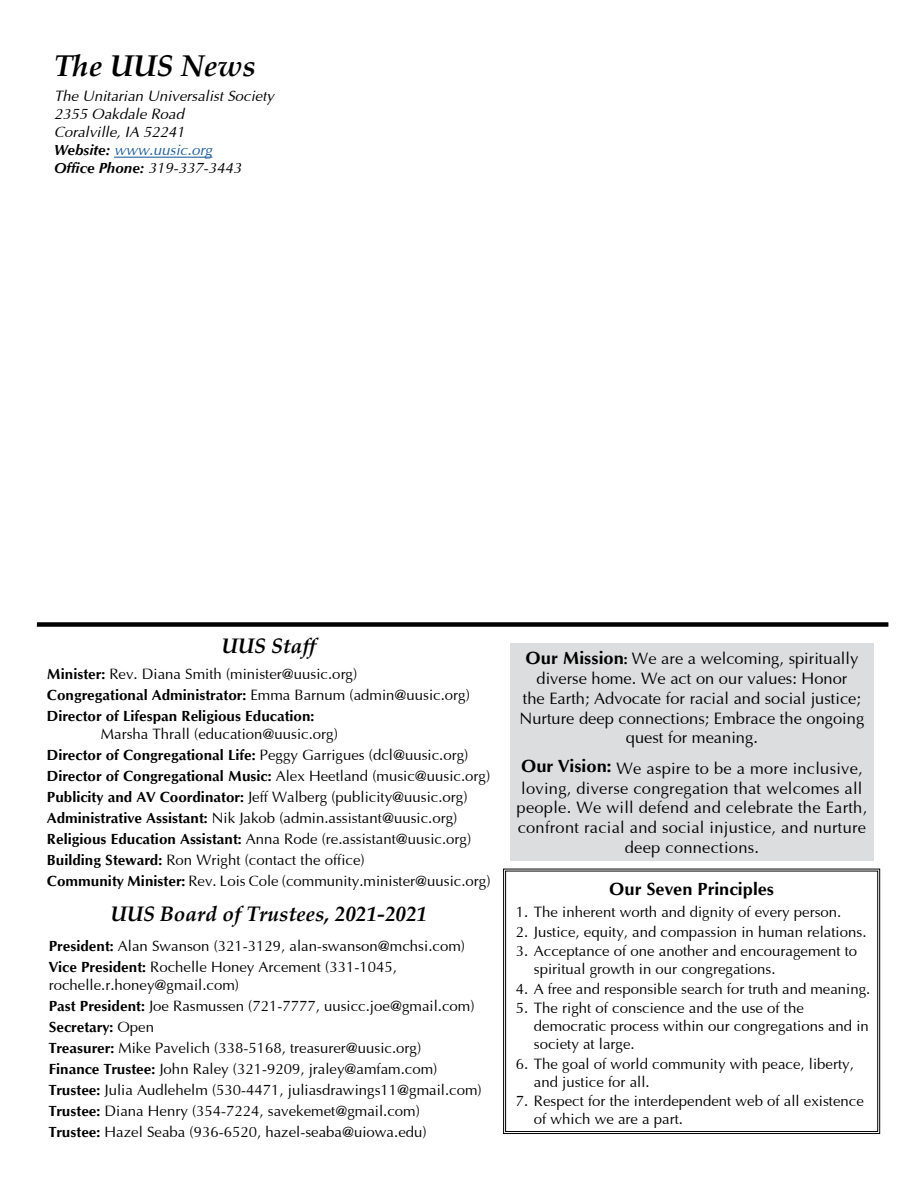
<style>
.page{position:relative;width:918px;height:1188px;background:#fff}
.page>*{position:absolute;margin:0;border:0;box-sizing:border-box;transform-origin:0 0}
.t1{font:italic 700 30px "Palatino Linotype";color:#000}
.t2{font:italic 700 21px "Palatino Linotype";color:#000}
.t3{font:700 18px "Optimum";color:#000}
.t4{font:16.5px/19.8px "Optimum";letter-spacing:.015em;color:#000;text-align:center}
.t5{font:15px/21px "Optimum";color:#000}
.t6{font:700 15px/21px "Optimum";color:#000}
.t7{font:italic 15px/18px "Optimum";color:#000}
.s1{font-weight:700}
.s2{color:#215e9e}
.s3{font-weight:400}
.s4{font-weight:700;font-size:18px}
.s5{font-weight:700;font-size:15px}
</style>
<div class="page">
<div style="left:37px;top:622px;width:851px;height:5px;background:#000"></div>
<div style="left:510px;top:750px;width:364px;height:111px;background:#dcddde"></div>
<div style="left:510px;top:643px;width:364px;height:107px;background:#dcddde"></div>
<svg style="left:503px;top:868px;width:378px;height:266px"></svg>
<div style="left:505px;top:871px;width:373px;height:261px;border:1px solid #000"></div>
<hr style="left:114px;top:157px;width:98px;height:1px;background:#215e9e">
<h1 class="t1" style="left:54px;top:44px;width:203px">The UUS News</h1>
<p class="t7" style="left:54px;top:87px;width:222px">The Unitarian Universalist Society<br>2355 Oakdale Road<br>Coralville, IA 52241<br><span class="s1">Website:</span> <span class="s2">www.uusic.org<br></span><span class="s1">Office Phone:</span> 319-337-3443</p>
<h2 class="t2" style="left:221px;top:631px;width:101px">UUS Staff</h2>
<p class="t6" style="left:47px;top:663px;width:425px">Minister: <span class="s3">Rev. Diana Smith (minister@uusic.org)<br></span>Congregational Administrator: <span class="s3">Emma Barnum (admin@uusic.org)<br></span>Director of Lifespan Religious Education:</p>
<p class="t5" style="left:47px;top:723px;width:445px;text-indent:54px">Marsha Thrall (education@uusic.org)<br><span class="s1">Director of Congregational Life:</span> Peggy Garrigues (dcl@uusic.org)<br><span class="s1">Director of Congregational Music:</span> Alex Heetland (music@uusic.org)<br><span class="s1">Publicity and AV Coordinator:</span> Jeff Walberg (publicity@uusic.org)<br><span class="s1">Administrative Assistant:</span> Nik Jakob (admin.assistant@uusic.org)<br><span class="s1">Religious Education Assistant:</span> Anna Rode (re.assistant@uusic.org)<br><span class="s1">Building Steward:</span> Ron Wright (contact the office)<br><span class="s1">Community Minister:</span> Rev. Lois Cole (community.minister@uusic.org)</p>
<h2 class="t2" style="left:110px;top:899px;width:318px">UUS Board of Trustees, 2021-2021</h2>
<p class="t5" style="left:49px;top:936px;width:418px"><span class="s1">President:</span> Alan Swanson (321-3129, alan-swanson@mchsi.com)<br><span class="s1">Vice President:</span> Rochelle Honey Arcement (331-1045,</p>
<p class="t5" style="left:49px;top:975px;width:434px">rochelle.r.honey@gmail.com)<br><span class="s1">Past President:</span> Joe Rasmussen (721-7777, uusicc.joe@gmail.com)<br><span class="s1">Secretary:</span> Open<br><span class="s1">Treasurer:</span> Mike Pavelich (338-5168, treasurer@uusic.org)<br><span class="s1">Finance Trustee:</span> John Raley (321-9209, jraley@amfam.com)<br><span class="s1">Trustee:</span> Julia Audlehelm (530-4471, juliasdrawings11@gmail.com)<br><span class="s1">Trustee:</span> Diana Henry (354-7224, savekemet@gmail.com)<br><span class="s1">Trustee:</span> Hazel Seaba (936-6520, hazel-seaba@uiowa.edu)</p>
<p class="t4" style="left:520px;top:649px;width:346px"><span class="s4">Our Mission</span><span class="s5">:</span> We are a welcoming, spiritually diverse home. We act on our values: Honor<br>the Earth; Advocate for racial and social justice; Nurture deep connections; Embrace the ongoing quest for meaning.</p>
<p class="t4" style="left:517px;top:758px;width:352px"><span class="s4">Our Vision:</span> We aspire to be a more inclusive, loving, diverse congregation that welcomes all people. We will defend and celebrate the Earth, confront racial and social injustice, and nurture deep connections.</p>
<p class="t3" style="left:609px;top:878px;width:166px">Our Seven Principles</p>
<p class="t5" style="left:516px;top:902px;width:327px">1. The inherent worth and dignity of every person.</p>
<p class="t5" style="left:516px;top:921px;width:352px">2. Justice, equity, and compassion in human relations.</p>
<p class="t5" style="left:534px;top:942px;width:325px;line-height:18px;text-indent:-18px">3. Acceptance of one another and encouragement to spiritual growth in our congregations.</p>
<p class="t5" style="left:516px;top:978px;width:356px">4. A free and responsible search for truth and meaning.</p>
<p class="t5" style="left:534px;top:999px;width:337px;line-height:18px;text-indent:-18px">5. The right of conscience and the use of the democratic process within our congregations and in society at large.</p>
<p class="t5" style="left:534px;top:1055px;width:322px;line-height:18px;text-indent:-18px">6. The goal of world community with peace, liberty, and justice for all.</p>
<p class="t5" style="left:534px;top:1092px;width:332px;line-height:18px;text-indent:-18px">7. Respect for the interdependent web of all existence of which we are a part.</p>
</div>
